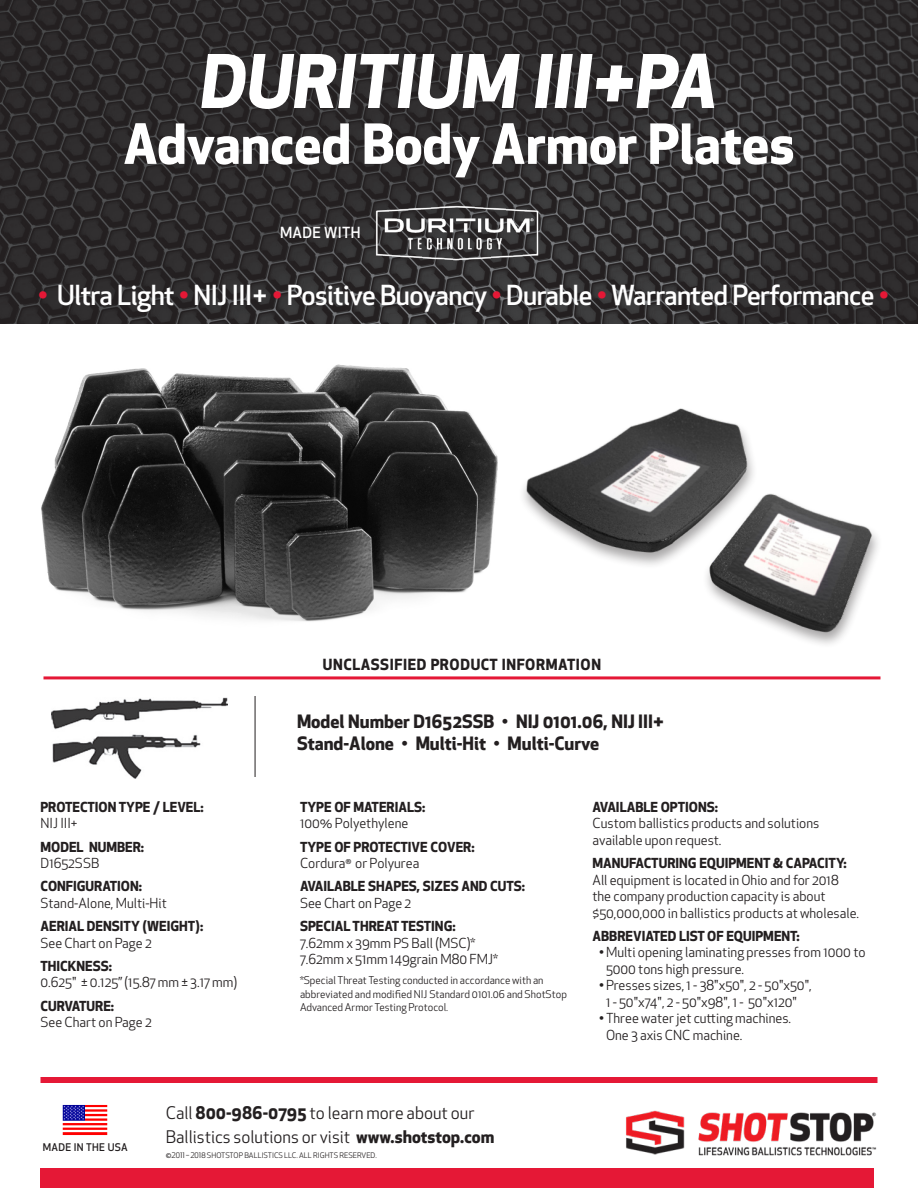
<style>
.page{position:relative;width:918px;height:1188px;background:#fff}
.page>*{position:absolute;margin:0;border:0;box-sizing:border-box;transform-origin:0 0}
.t1{font:italic 700 72px "Apex New";color:#fff}
.t2{font:700 54px "Apex New";color:#fff}
.t3{font:500 27px "Apex New";letter-spacing:-.02em;color:#fff}
.Body_copy_9_11_bold{font:700 18px "Apex New";color:#231f20}
.t4{font:16.95px/24.2px "Apex New";color:#231f20}
.Book_14{font:700 15px "Apex New";letter-spacing:.04em;color:#231f20}
.t5{font:500 15px "Apex New";letter-spacing:.02em;color:#fff}
.Body_copy_9_11{font:13.5px/16.5px "Apex New";color:#231f20}
.Body_copy_9_11_bold-2{font:700 13.5px "Apex New";color:#231f20}
.Body_copy_9_11-2{font:700 13.5px "Apex New";color:#231f20}
.Body_copy_9_11-3{font:10.5px/13.5px "Apex New";color:#231f20}
.t6{font:500 10.35px "Apex New";letter-spacing:.03em;color:#231f20}
.t7{font:7.5px "Apex New";color:#231f20}
.s1{color:#e51836}
.s2{font-weight:700}
</style>
<div class="page">
<img style="left:626px;top:1110px;width:251px;height:46px">
<img style="left:62px;top:1105px;width:46px;height:30px">
<img style="left:41px;top:364px;width:457px;height:258px">
<img style="left:523px;top:408px;width:355px;height:229px">
<div style="left:40px;top:1169px;width:834px;height:19px;background:#e51836"></div>
<img style="left:0;top:0;width:918px;height:324px">
<img style="left:51px;top:697px;width:177px;height:82px">
<hr style="left:43px;top:676px;width:837px;height:3px;background:#e51836">
<hr style="left:255px;top:696px;width:1px;height:81px;background:#231f20">
<div style="left:40px;top:1077px;width:838px;height:6px;background:#e51836"></div>
<img style="left:349px;top:195px;width:212px;height:77px">
<p class="t1" style="left:200px;top:30px;width:519px">DURITIUM III+PA</p>
<p class="t2" style="left:123px;top:105px;width:673px">Advanced Body Armor Plates</p>
<p class="t5" style="left:280px;top:223px;width:82px">MADE WITH</p>
<p class="t3" style="left:38px;top:277px;width:853px"><span class="s1">•</span> Ultra Light <span class="s1">•</span> NIJ III+ <span class="s1">•</span> Positive Buoyancy <span class="s1">•</span> Durable <span class="s1">•</span> Warranted Performance <span class="s1">•</span></p>
<p class="Book_14" style="left:323px;top:653px;width:280px">UNCLASSIFIED PRODUCT INFORMATION</p>
<p class="Body_copy_9_11_bold-2" style="left:40px;top:797px;width:165px">PROTECTION TYPE / LEVEL:</p>
<p class="Body_copy_9_11" style="left:40px;top:815px;width:39px">NIJ III+</p>
<p class="Body_copy_9_11_bold-2" style="left:40px;top:837px;width:105px">MODEL NUMBER:</p>
<p class="Body_copy_9_11" style="left:40px;top:855px;width:60px">D1652SSB</p>
<p class="Body_copy_9_11_bold-2" style="left:40px;top:877px;width:103px">CONFIGURATION:</p>
<p class="Body_copy_9_11" style="left:40px;top:895px;width:128px">Stand-Alone, Multi-Hit</p>
<p class="Body_copy_9_11_bold-2" style="left:40px;top:916px;width:164px">AERIAL DENSITY (WEIGHT):</p>
<p class="Body_copy_9_11" style="left:40px;top:934px;width:113px">See Chart on Page 2</p>
<p class="Body_copy_9_11_bold-2" style="left:40px;top:956px;width:73px">THICKNESS:</p>
<p class="Body_copy_9_11" style="left:40px;top:974px;width:198px">0.625" ± 0.125” (15.87 mm ± 3.17 mm)</p>
<p class="Body_copy_9_11_bold-2" style="left:40px;top:996px;width:75px">CURVATURE:</p>
<p class="Body_copy_9_11" style="left:40px;top:1014px;width:113px">See Chart on Page 2</p>
<p class="Body_copy_9_11_bold" style="left:297px;top:708px;width:368px">Model Number D1652SSB • NIJ 0101.06, NIJ III+</p>
<p class="Body_copy_9_11_bold" style="left:297px;top:730px;width:304px">Stand-Alone • Multi-Hit • Multi-Curve</p>
<p class="Body_copy_9_11_bold-2" style="left:300px;top:797px;width:127px">TYPE OF MATERIALS:</p>
<p class="Body_copy_9_11" style="left:300px;top:815px;width:110px">100% Polyethylene</p>
<p class="Body_copy_9_11_bold-2" style="left:300px;top:837px;width:176px">TYPE OF PROTECTIVE COVER:</p>
<p class="Body_copy_9_11" style="left:300px;top:855px;width:121px">Cordura<sup>®</sup> or Polyurea</p>
<p class="Body_copy_9_11_bold-2" style="left:300px;top:877px;width:227px">AVAILABLE SHAPES, SIZES AND CUTS:</p>
<p class="Body_copy_9_11" style="left:300px;top:895px;width:113px">See Chart on Page 2</p>
<p class="Body_copy_9_11_bold-2" style="left:300px;top:916px;width:157px">SPECIAL THREAT TESTING:</p>
<p class="Body_copy_9_11" style="left:300px;top:934px;width:200px">7.62mm x 39mm PS Ball (MSC)*<br>7.62mm x 51mm 149grain M80 FMJ*</p>
<p class="Body_copy_9_11-3" style="left:300px;top:974px;width:269px">*Special Threat Testing conducted in accordance with an abbreviated and modified NIJ Standard 0101.06 and ShotStop<br>Advanced Armor Testing Protocol.</p>
<p class="Body_copy_9_11_bold-2" style="left:592px;top:797px;width:127px">AVAILABLE OPTIONS:</p>
<p class="Body_copy_9_11" style="left:592px;top:815px;width:228px">Custom ballistics products and solutions available upon request.</p>
<p class="Body_copy_9_11_bold-2" style="left:592px;top:853px;width:256px">MANUFACTURING EQUIPMENT &amp; CAPACITY:</p>
<p class="Body_copy_9_11" style="left:592px;top:871px;width:268px">All equipment is located in Ohio and for 2018 the company production capacity is about $50,000,000 in ballistics products at wholesale.</p>
<p class="Body_copy_9_11-2" style="left:592px;top:926px;width:209px">ABBREVIATED LIST OF EQUIPMENT:</p>
<p class="Body_copy_9_11" style="left:606px;top:944px;width:261px;text-indent:-7px">•Multi opening laminating presses from 1000 to<br>5000 tons high pressure.</p>
<p class="Body_copy_9_11" style="left:599px;top:977px;width:214px;text-align:center">•Presses sizes, 1 - 38"x50", 2 - 50"x50",<br>1 - 50"x74", 2 - 50"x98", 1 - 50"x120"</p>
<p class="Body_copy_9_11" style="left:606px;top:1010px;width:187px;text-indent:-7px">•Three water jet cutting machines.<br>One 3 axis CNC machine.</p>
<p class="t6" style="left:43px;top:1140px;width:86px">MADE IN THE USA</p>
<p class="t4" style="left:166px;top:1101px;width:330px">Call <span class="s2">800-986-0795</span> to learn more about our<br>Ballistics solutions or visit <span class="s2">www.shotstop.com</span></p>
<p class="t7" style="left:166px;top:1151px;width:213px">©2011– 2018 SHOTSTOP BALLISTICS LLC. ALL RIGHTS RESERVED.</p>
</div>
